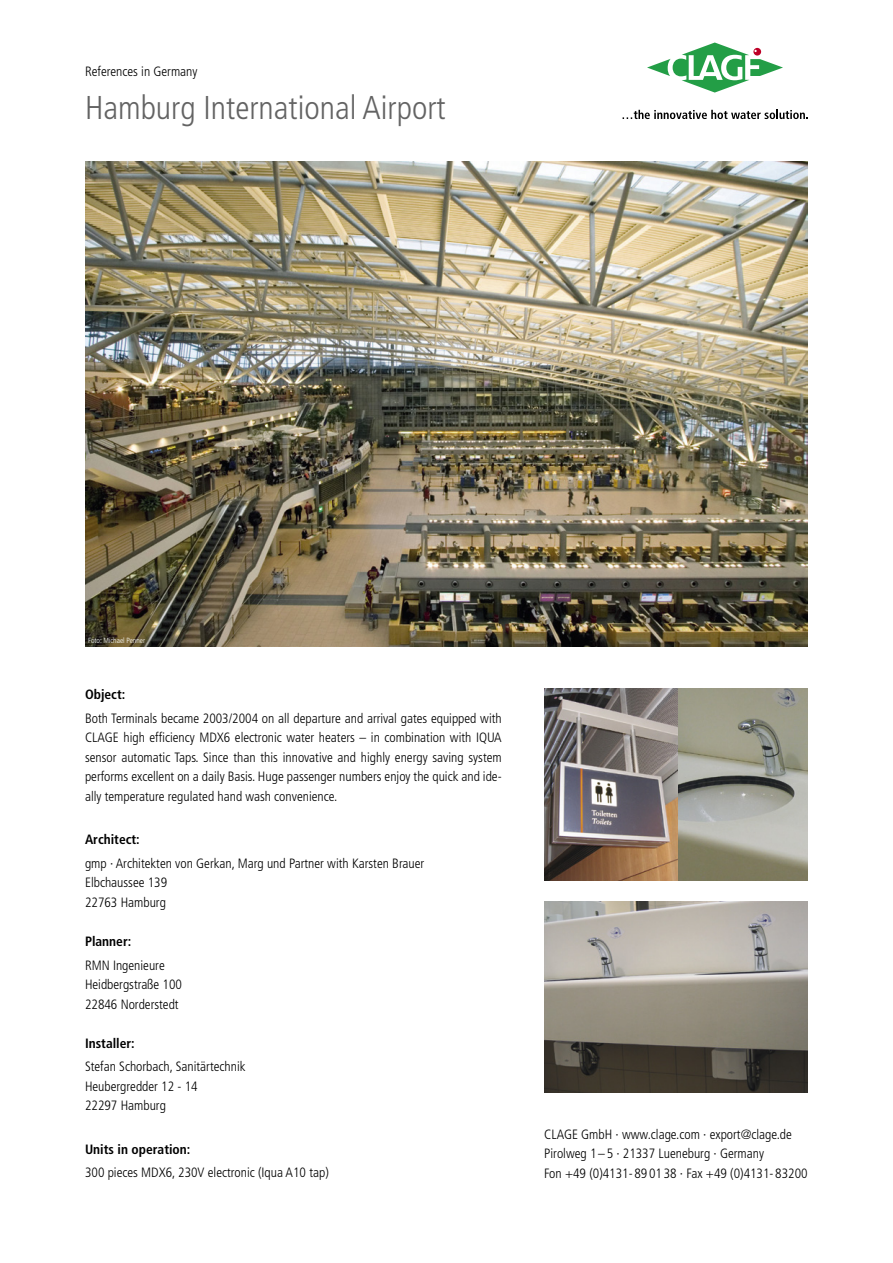
<style>
.page{position:relative;width:893px;height:1263px;background:#fff}
.page>*{position:absolute;margin:0;border:0;box-sizing:border-box;transform-origin:0 0}
.t1{font:300 condensed 33px "Frutiger LT Std";color:#636363}
.t2{font:300 condensed 13.5px/19.5px "Frutiger LT Std";color:#000}
.t3{font:700 condensed 13.5px "Frutiger LT Std";color:#000}
.t4{font:300 condensed 7.5px "Frutiger LT Std";color:#fff}
</style>
<div class="page">
<svg style="left:647px;top:43px;width:136px;height:50px"></svg>
<svg style="left:623px;top:110px;width:185px;height:9px"></svg>
<img style="left:85px;top:162px;width:723px;height:484px">
<img style="left:544px;top:901px;width:264px;height:192px">
<img style="left:678px;top:689px;width:130px;height:191px">
<img style="left:544px;top:689px;width:134px;height:191px">
<p class="t2" style="left:85px;top:62px;width:114px">References in Germany</p>
<h1 class="t1" style="left:85px;top:89px;width:362px">Hamburg International Airport</h1>
<p class="t4" style="left:88px;top:636px;width:58px">Foto: Michael Penner</p>
<p class="t3" style="left:85px;top:686px;width:42px">Object:</p>
<p class="t2" style="left:85px;top:708px;width:418px;text-align:justify">Both Terminals became 2003/2004 on all departure and arrival gates equipped with CLAGE high efficiency MDX6 electronic water heaters – in combination with IQUA sensor automatic Taps. Since than this innovative and highly energy saving system performs excellent on a daily Basis. Huge passenger numbers enjoy the quick and ide&shy;ally temperature regulated hand wash convenience.</p>
<p class="t3" style="left:85px;top:831px;width:56px">Architect:</p>
<p class="t2" style="left:85px;top:853px;width:341px">gmp · Architekten von Gerkan, Marg und Partner with Karsten Brauer<br>Elbchaussee 139<br>22763 Hamburg</p>
<p class="t3" style="left:85px;top:933px;width:48px">Planner:</p>
<p class="t2" style="left:85px;top:955px;width:98px">RMN Ingenieure<br>Heidbergstraße 100<br>22846 Norderstedt</p>
<p class="t3" style="left:85px;top:1035px;width:51px">Installer:</p>
<p class="t2" style="left:85px;top:1057px;width:162px">Stefan Schorbach, Sanitärtechnik<br>Heubergredder 12 - 14<br>22297 Hamburg</p>
<p class="t3" style="left:85px;top:1141px;width:107px">Units in operation:</p>
<p class="t2" style="left:85px;top:1163px;width:245px">300 pieces MDX6, 230V electronic (Iqua A10 tap)</p>
<p class="t2" style="left:544px;top:1125px;width:265px">CLAGE GmbH · www.clage.com · export@clage.de<br>Pirolweg 1– 5 · 21337 Lueneburg · Germany<br>Fon +49 (0)4131- 89 01 38 · Fax +49 (0)4131- 83200</p>
</div>
